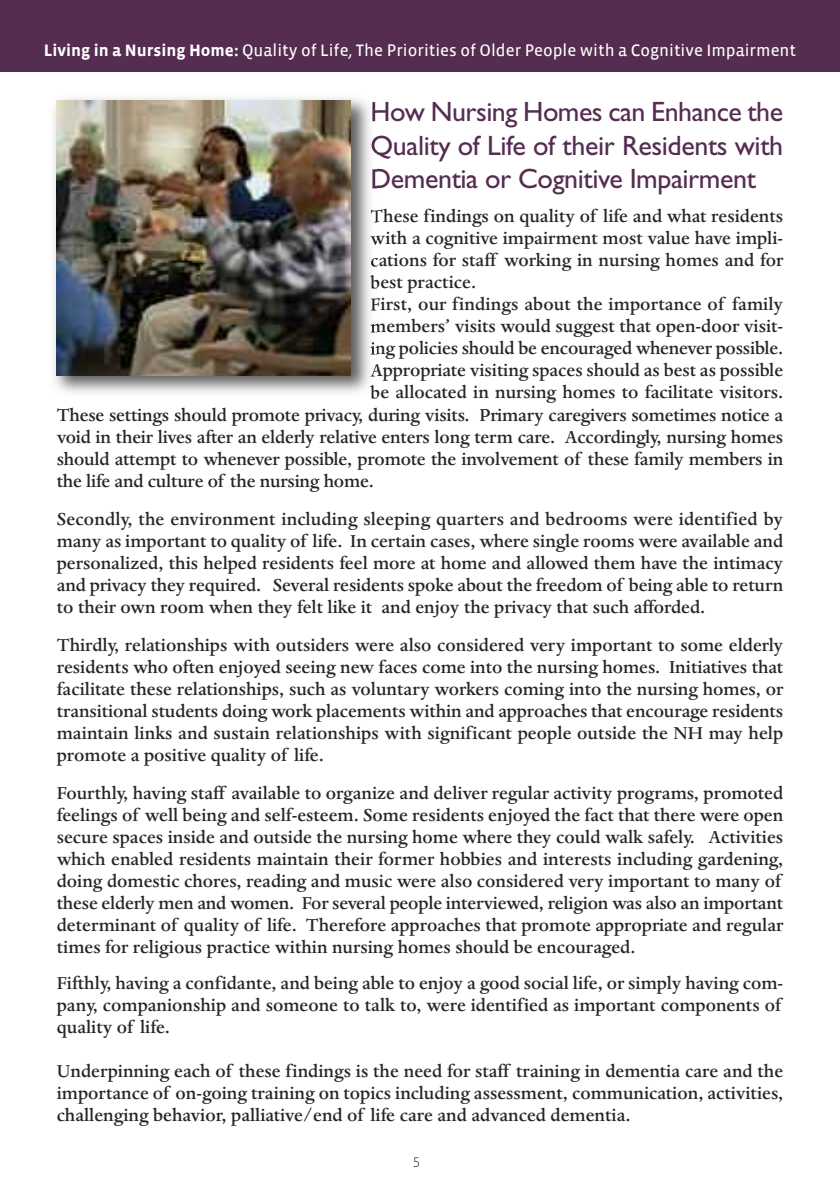
<style>
.page{position:relative;width:840px;height:1191px;background:#fff}
.page>*{position:absolute;margin:0;border:0;box-sizing:border-box;transform-origin:0 0}
.t1{font:28px/33.6px "Gill Sans";letter-spacing:-.015em;color:#542d50;text-align:justify}
.t2{font:500 20px/22px "Dante";color:#272627;text-align:justify}
.t3{font:17px "Vista Sans Reg";color:#fff}
.t4{font:300 14px "Gill Sans";color:#272627}
.s1{font-family:"Vista Sans";font-weight:700}
</style>
<div class="page">
<div style="left:0;top:0;width:839px;height:72px;background:#542d50"></div>
<img style="left:54px;top:98px;width:316px;height:295px">
<img style="left:372px;top:102px;width:4px;height:20px">
<img style="left:371px;top:137px;width:5px;height:17px">
<img style="left:372px;top:169px;width:4px;height:20px">
<img style="left:370px;top:209px;width:6px;height:14px">
<svg style="left:370px;top:236px;width:6px;height:9px"></svg>
<svg style="left:371px;top:258px;width:5px;height:9px"></svg>
<img style="left:370px;top:275px;width:6px;height:14px">
<img style="left:370px;top:298px;width:6px;height:13px">
<svg style="left:370px;top:324px;width:6px;height:9px"></svg>
<img style="left:370px;top:342px;width:6px;height:13px">
<img style="left:370px;top:364px;width:6px;height:13px">
<img style="left:370px;top:385px;width:6px;height:14px">
<img style="left:57px;top:101px;width:293px;height:275px">
<p class="t3" style="left:44px;top:43px;width:753px"><span class="s1">Living in a Nursing Home:</span> Quality of Life, The Priorities of Older People with a Cognitive Impairment</p>
<h1 class="t1" style="left:370px;top:98px;width:414px">How Nursing Homes can Enhance the Quality of Life of their Residents with Dementia or Cognitive Impairment</h1>
<p class="t2" style="left:370px;top:207px;width:414px">These findings on quality of life and what residents</p>
<p class="t2" style="left:370px;top:229px;width:414px">with a cognitive impairment most value have impli-</p>
<p class="t2" style="left:370px;top:251px;width:414px">cations for staff working in nursing homes and for</p>
<p class="t2" style="left:370px;top:273px;width:107px">best practice.</p>
<p class="t2" style="left:370px;top:295px;width:414px">First, our findings about the importance of family</p>
<p class="t2" style="left:370px;top:317px;width:414px">members’ visits would suggest that open-door visit-</p>
<p class="t2" style="left:370px;top:339px;width:414px">ing policies should be encouraged whenever possible.</p>
<p class="t2" style="left:370px;top:361px;width:414px">Appropriate visiting spaces should as best as possible</p>
<p class="t2" style="left:370px;top:383px;width:414px">be allocated in nursing homes to facilitate visitors.</p>
<p class="t2" style="left:57px;top:405px;width:727px">These settings should promote privacy, during visits. Primary caregivers sometimes notice a</p>
<p class="t2" style="left:57px;top:427px;width:727px">void in their lives after an elderly relative enters long term care. Accordingly, nursing homes</p>
<p class="t2" style="left:57px;top:449px;width:727px">should attempt to whenever possible, promote the involvement of these family members in</p>
<p class="t2" style="left:57px;top:471px;width:318px">the life and culture of the nursing home.</p>
<p class="t2" style="left:57px;top:509px;width:727px">Secondly, the environment including sleeping quarters and bedrooms were identified by many as important to quality of life. In certain cases, where single rooms were available and personalized, this helped residents feel more at home and allowed them have the intimacy and privacy they required. Several residents spoke about the freedom of being able to return to their own room when they felt like it and enjoy the privacy that such afforded.</p>
<p class="t2" style="left:57px;top:635px;width:727px">Thirdly, relationships with outsiders were also considered very important to some elderly residents who often enjoyed seeing new faces come into the nursing homes. Initiatives that facilitate these relationships, such as voluntary workers coming into the nursing homes, or transitional students doing work placements within and approaches that encourage residents maintain links and sustain relationships with significant people outside the NH may help promote a positive quality of life.</p>
<p class="t2" style="left:57px;top:783px;width:727px;text-align:left">Fourthly, having staff available to organize and deliver regular activity programs, promoted feelings of well being and self-esteem. Some residents enjoyed the fact that there were open secure spaces inside and outside the nursing home where they could walk safely. Activities which enabled residents maintain their former hobbies and interests including gardening, doing domestic chores, reading and music were also considered very important to many of these elderly men and women. For several people interviewed, religion was also an important determinant of quality of life. Therefore approaches that promote appropriate and regular times for religious practice within nursing homes should be encouraged.</p>
<p class="t2" style="left:57px;top:973px;width:727px;text-align:left">Fifthly, having a confidante, and being able to enjoy a good social life, or simply having com&shy;pany, companionship and someone to talk to, were identified as important components of quality of life.</p>
<p class="t2" style="left:57px;top:1061px;width:727px">Underpinning each of these findings is the need for staff training in dementia care and the importance of on-going training on topics including assessment, communication, activities, challenging behavior, palliative/end of life care and advanced dementia.</p>
<p class="t4" style="left:413px;top:1157px;width:8px">5</p>
</div>
